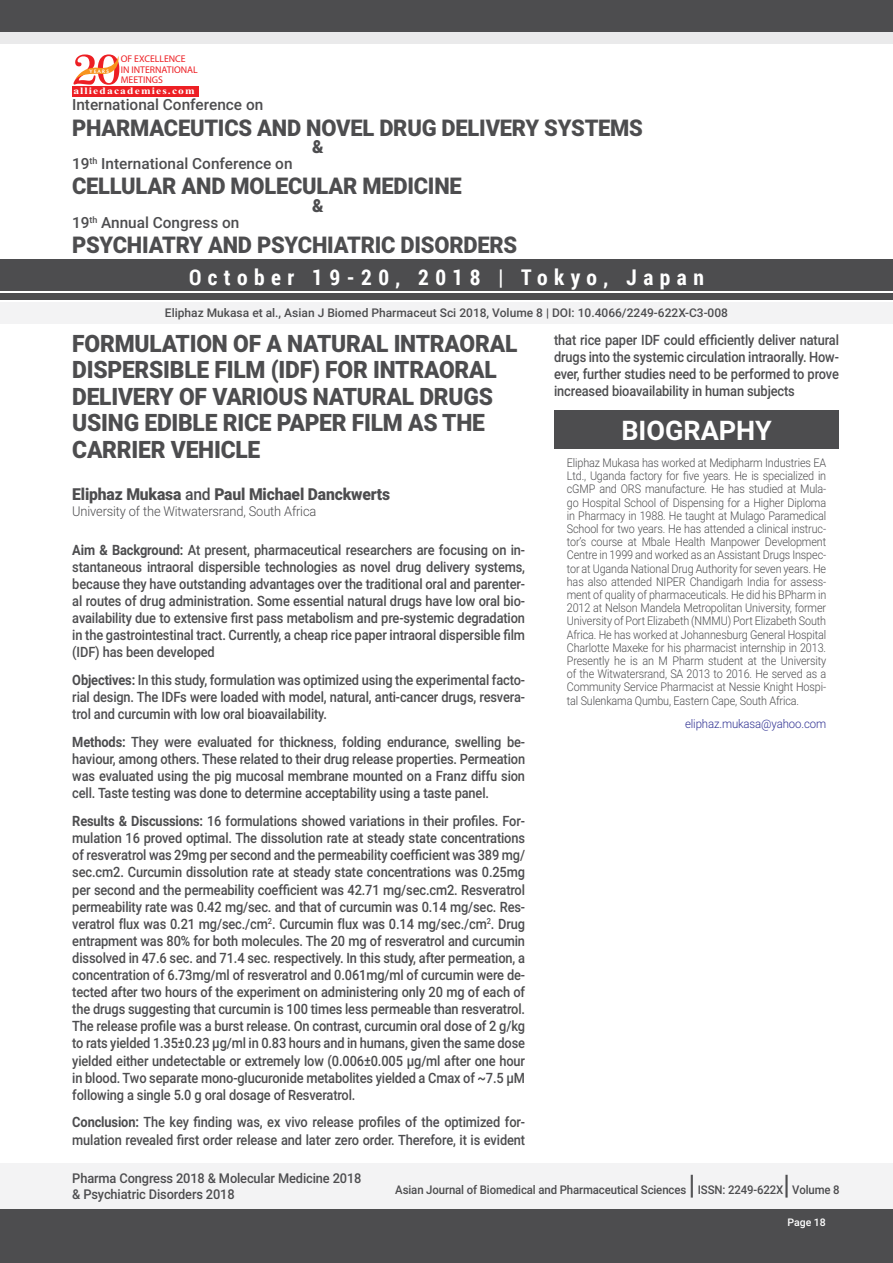
<style>
.page{position:relative;width:893px;height:1263px;background:#fff}
.page>*{position:absolute;margin:0;border:0;box-sizing:border-box;transform-origin:0 0}
.t1{font:700 27px "Roboto";color:#fff}
.t2{font:500 27px "Roboto";color:#4d4d4f;scale:.95 1}
.t3{font:900 24px/26.4px "Roboto";letter-spacing:-.01em;color:#4d4d4f;scale:.95 1}
.t4{font:900 23.1px "Roboto";letter-spacing:-.01em;color:#4d4d4f;scale:.95 1}
.t5{font:700 21.6px "Roboto Condensed";letter-spacing:.3em;color:#fff}
.t6{font:900 18px "Roboto";color:#4d4d4f;scale:.95 1}
.t7{font:900 16.5px "Roboto";letter-spacing:-.01em;color:#4d4d4f;scale:.95 1}
.t8{font:500 15.3px "Roboto";color:#4d4d4f}
.t9{font:500 14.25px/17.1px "Roboto";letter-spacing:-.01em;color:#4d4d4f;text-align:justify;scale:.9 1}
.t10{font:500 13.5px/16.2px "Roboto";letter-spacing:-.01em;color:#4d4d4f;scale:.95 1}
.t11{font:300 13.5px "Roboto";letter-spacing:-.01em;color:#4d4d4f;scale:.95 1}
.t12{font:300 12px/13.2px "Roboto";letter-spacing:-.01em;color:#4d4d4f;text-align:justify;scale:.9 1}
.t13{font:500 12px "Roboto";letter-spacing:-.01em;color:#4d4d4f}
.t14{font:500 12px "Roboto";letter-spacing:-.01em;color:#4d4d4f;scale:.95 1}
.t15{font:300 12px "Roboto";letter-spacing:-.01em;color:#2e3092;scale:.95 1}
.t16{font:500 10.5px "Roboto";color:#fff}
.t17{font:9.75px/10.5px "Myriad Pro";color:#ed1f24}
.t18{font:700 9.75px "Times New Roman";letter-spacing:.1em;color:#fff;scale:1.18 1}
.t19{font:4.95px "Oregon LDO Black";letter-spacing:.24em;color:#fff;scale:1.06 1}
.s1{font-weight:500}
.s2{font-weight:700}
</style>
<div class="page">
<div style="left:0;top:1209px;width:893px;height:54px;background:#4d4d4f"></div>
<div style="left:0;top:13px;width:893px;height:31px;background:#eaeaeb"></div>
<div style="left:0;top:259px;width:893px;height:31px;background:#4d4d4f"></div>
<div style="left:0;top:0;width:893px;height:31px;background:#4d4d4f"></div>
<div style="left:0;top:293px;width:893px;height:7px;background:#4d4d4f"></div>
<div style="left:0;top:302px;width:893px;height:21px;background:#f3f3f4"></div>
<div style="left:0;top:1163px;width:893px;height:46px;background:#f3f3f4"></div>
<div style="left:72px;top:86px;width:127px;height:10px;background:#ed1f24"></div>
<svg style="left:74px;top:54px;width:46px;height:31px"></svg>
<div style="left:554px;top:410px;width:285px;height:39px;background:#4d4d4f"></div>
<p class="t17" style="left:121px;top:54px;width:79px">OF EXCELLENCE<br>IN INTERNATIONAL<br>MEETINGS</p>
<p class="t18" style="left:73px;top:84px;width:104px">alliedacademies.com</p>
<p class="t19" style="left:90px;top:68px;width:20px">YEARS</p>
<p class="t8" style="left:72px;top:94px;width:193px">International Conference on</p>
<h3 class="t4" style="left:72px;top:111px;width:603px">PHARMACEUTICS AND NOVEL DRUG DELIVERY SYSTEMS</h3>
<p class="t8" style="left:72px;top:153px;width:222px">19<sup>th</sup> International Conference on</p>
<h3 class="t4" style="left:72px;top:170px;width:412px">CELLULAR AND MOLECULAR MEDICINE</h3>
<p class="t8" style="left:72px;top:212px;width:169px">19<sup>th</sup> Annual Congress on</p>
<h3 class="t4" style="left:72px;top:229px;width:470px">PSYCHIATRY AND PSYCHIATRIC DISORDERS</h3>
<p class="t6" style="left:312px;top:134px;width:14px">&amp;</p>
<p class="t6" style="left:312px;top:193px;width:14px">&amp;</p>
<h3 class="t5" style="left:189px;top:262px;width:516px">October 19-20, 2018 | Tokyo, Japan</h3>
<p class="t13" style="left:165px;top:304px;width:565px">Eliphaz Mukasa et al., Asian J Biomed Pharmaceut Sci 2018, Volume 8 | DOI: 10.4066/2249-622X-C3-008</p>
<h2 class="t3" style="left:72px;top:329px;width:470px">FORMULATION OF A NATURAL INTRAORAL<br>DISPERSIBLE FILM (IDF) FOR INTRAORAL<br>DELIVERY OF VARIOUS NATURAL DRUGS<br>USING EDIBLE RICE PAPER FILM AS THE<br>CARRIER VEHICLE</h2>
<p class="t7" style="left:72px;top:483px;width:336px">Eliphaz Mukasa <span class="s1">and</span> Paul Michael Danckwerts</p>
<p class="t11" style="left:72px;top:502px;width:258px">University of the Witwatersrand, South Africa</p>
<p class="t9" style="left:72px;top:541px;width:505px"><span class="s2">Aim &amp; Background:</span> At present, pharmaceutical researchers are focusing on in&shy;stantaneous intraoral dispersible technologies as novel drug delivery systems, because they have outstanding advantages over the traditional oral and parenter&shy;al routes of drug administration. Some essential natural drugs have low oral bio&shy;availability due to extensive first pass metabolism and pre-systemic degradation in the gastrointestinal tract. Currently, a cheap rice paper intraoral dispersible film (IDF) has been developed</p>
<p class="t9" style="left:72px;top:671px;width:505px"><span class="s2">Objectives:</span> In this study, formulation was optimized using the experimental facto&shy;rial design. The IDFs were loaded with model, natural, anti-cancer drugs, resvera&shy;trol and curcumin with low oral bioavailability.</p>
<p class="t9" style="left:72px;top:733px;width:505px"><span class="s2">Methods:</span> They were evaluated for thickness, folding endurance, swelling be&shy;haviour, among others. These related to their drug release properties. Permeation was evaluated using the pig mucosal membrane mounted on a Franz diffu sion cell. Taste testing was done to determine acceptability using a taste panel.</p>
<p class="t9" style="left:72px;top:812px;width:505px"><span class="s2">Results &amp; Discussions:</span> 16 formulations showed variations in their profiles. For&shy;mulation 16 proved optimal. The dissolution rate at steady state concentrations of resveratrol was 29mg per second and the permeability coefficient was 389 mg/ sec.cm2. Curcumin dissolution rate at steady state concentrations was 0.25mg per second and the permeability coefficient was 42.71 mg/sec.cm2. Resveratrol permeability rate was 0.42 mg/sec. and that of curcumin was 0.14 mg/sec. Res&shy;veratrol flux was 0.21 mg/sec./cm<sup>2</sup>. Curcumin flux was 0.14 mg/sec./cm<sup>2</sup>. Drug entrapment was 80% for both molecules. The 20 mg of resveratrol and curcumin dissolved in 47.6 sec. and 71.4 sec. respectively. In this study, after permeation, a concentration of 6.73mg/ml of resveratrol and 0.061mg/ml of curcumin were de&shy;tected after two hours of the experiment on administering only 20 mg of each of the drugs suggesting that curcumin is 100 times less permeable than resveratrol.<br>The release profile was a burst release. On contrast, curcumin oral dose of 2 g/kg to rats yielded 1.35±0.23 µg/ml in 0.83 hours and in humans, given the same dose yielded either undetectable or extremely low (0.006±0.005 µg/ml after one hour in blood. Two separate mono-glucuronide metabolites yielded a Cmax of ~7.5 µM following a single 5.0 g oral dosage of Resveratrol.</p>
<p class="t9" style="left:72px;top:1113px;width:505px"><span class="s2">Conclusion:</span> The key finding was, ex vivo release profiles of the optimized for&shy;mulation revealed first order release and later zero order. Therefore, it is evident</p>
<p class="t9" style="left:554px;top:330px;width:318px">that rice paper IDF could efficiently deliver natural drugs into the systemic circulation intraorally. How&shy;ever, further studies need to be performed to prove increased bioavailability in human subjects</p>
<h1 class="t1" style="left:621px;top:411px;width:152px">BIOGRAPHY</h1>
<p class="t12" style="left:567px;top:456px;width:290px">Eliphaz Mukasa has worked at Medipharm Industries EA Ltd., Uganda factory for five years. He is specialized in cGMP and ORS manufacture. He has studied at Mula&shy;go Hospital School of Dispensing for a Higher Diploma in Pharmacy in 1988. He taught at Mulago Paramedical School for two years. He has attended a clinical instruc&shy;tor’s course at Mbale Health Manpower Development Centre in 1999 and worked as an Assistant Drugs Inspec&shy;tor at Uganda National Drug Authority for seven years. He has also attended NIPER Chandigarh India for assess&shy;ment of quality of pharmaceuticals. He did his BPharm in 2012 at Nelson Mandela Metropolitan University, former University of Port Elizabeth (NMMU) Port Elizabeth South Africa. He has worked at Johannesburg General Hospital Charlotte Maxeke for his pharmacist internship in 2013.<br>Presently he is an M Pharm student at the University of the Witwatersrand, SA 2013 to 2016. He served as a Community Service Pharmacist at Nessie Knight Hospi&shy;tal Sulenkama Qumbu, Eastern Cape, South Africa.</p>
<p class="t15" style="left:685px;top:716px;width:150px">eliphaz.mukasa@yahoo.com</p>
<p class="t10" style="left:72px;top:1170px;width:306px">Pharma Congress 2018 &amp; Molecular Medicine 2018 &amp; Psychiatric Disorders 2018</p>
<p class="t14" style="left:395px;top:1181px;width:308px">Asian Journal of Biomedical and Pharmaceutical Sciences</p>
<h1 class="t2" style="left:689px;top:1166px;width:8px">|</h1>
<p class="t14" style="left:698px;top:1181px;width:92px">ISSN: 2249-622X</p>
<h1 class="t2" style="left:783px;top:1166px;width:8px">|</h1>
<p class="t14" style="left:792px;top:1181px;width:51px">Volume 8</p>
<p class="t16" style="left:787px;top:1215px;width:40px">Page 18</p>
</div>
